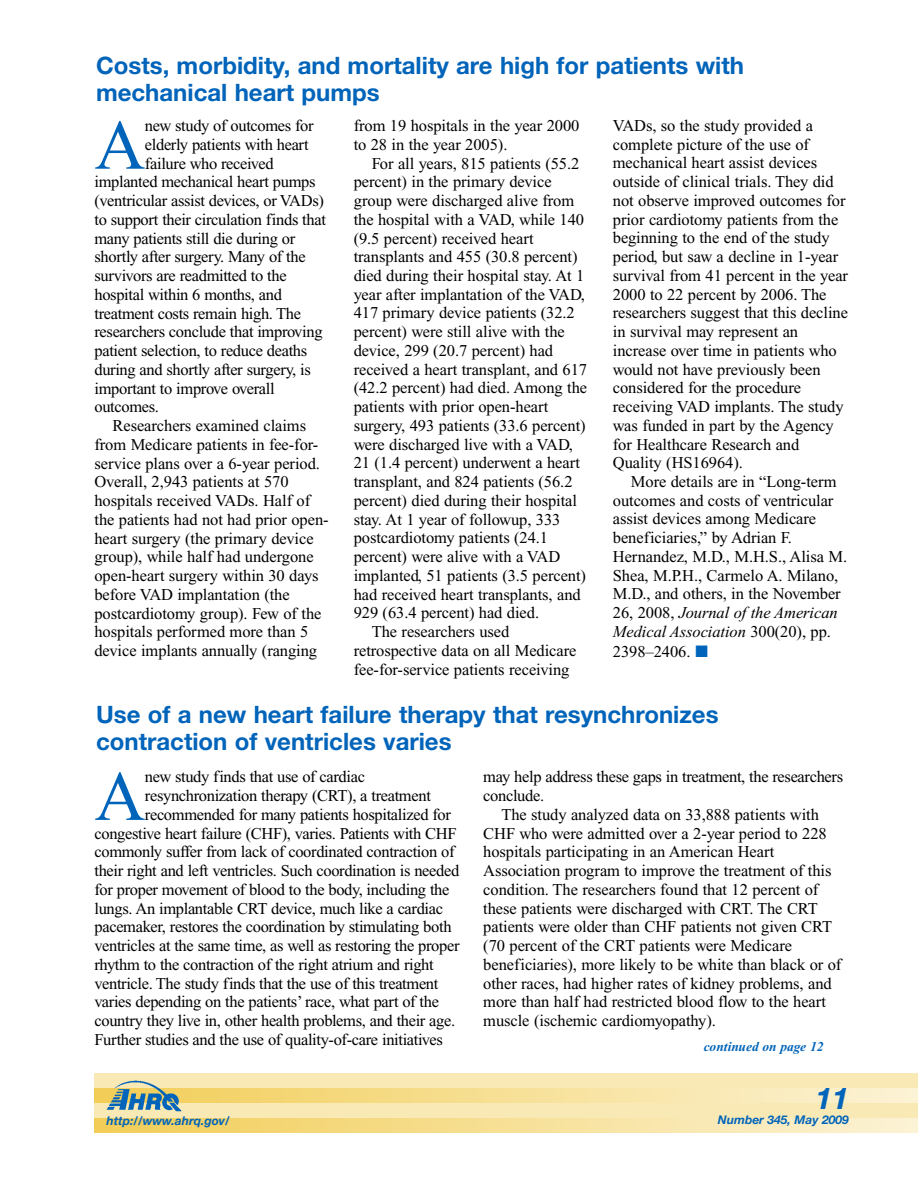
<style>
.page{position:relative;width:918px;height:1188px;background:#fff}
.page>*{position:absolute;margin:0;border:0;box-sizing:border-box;transform-origin:0 0}
.t1{font:70.5px "Times New Roman";color:#0064ba}
.t2{font:italic 700 30px "Helvetica Neue";color:#0064ba}
.t3{font:700 24px/27px "Helvetica Neue";color:#0064ba}
.t4{font:16.5px/18.8px "Times New Roman";letter-spacing:-.005em;color:#000}
.t5{font:italic 700 13.5px "Times New Roman";color:#0064ba}
.t6{font:italic 700 12px "Helvetica Neue";color:#0064ba}
.s1{font-style:italic}
.s2{color:#0064ba}
</style>
<div class="page">
<div style="left:94px;top:1073px;width:824px;height:59px;background:#f9e9b4"></div>
<svg style="left:94px;top:1089px;width:824px;height:13px"></svg>
<svg style="left:94px;top:1119px;width:824px;height:13px"></svg>
<img style="left:105px;top:1080px;width:79px;height:31px">
<h3 class="t3" style="left:96px;top:54px;width:650px">Costs, morbidity, and mortality are high for patients with mechanical heart pumps</h3>
<h1 class="t1" style="left:94px;top:120px;width:52px">A</h1>
<p class="t4" style="left:145px;top:118px;width:170px">new study of outcomes for</p>
<p class="t4" style="left:145px;top:137px;width:165px">elderly patients with heart</p>
<p class="t4" style="left:145px;top:155px;width:130px">failure who received</p>
<p class="t4" style="left:94px;top:174px;width:223px">implanted mechanical heart pumps</p>
<p class="t4" style="left:94px;top:193px;width:231px">(ventricular assist devices, or VADs)</p>
<p class="t4" style="left:94px;top:212px;width:233px">to support their circulation finds that</p>
<p class="t4" style="left:94px;top:230px;width:202px">many patients still die during or</p>
<p class="t4" style="left:94px;top:249px;width:213px">shortly after surgery. Many of the</p>
<p class="t4" style="left:94px;top:268px;width:194px">survivors are readmitted to the</p>
<p class="t4" style="left:94px;top:287px;width:189px">hospital within 6 months, and</p>
<p class="t4" style="left:94px;top:305px;width:208px">treatment costs remain high. The</p>
<p class="t4" style="left:94px;top:324px;width:230px">researchers conclude that improving</p>
<p class="t4" style="left:94px;top:343px;width:214px">patient selection, to reduce deaths</p>
<p class="t4" style="left:94px;top:362px;width:218px">during and shortly after surgery, is</p>
<p class="t4" style="left:94px;top:380px;width:182px">important to improve overall</p>
<p class="t4" style="left:94px;top:399px;width:66px">outcomes.</p>
<p class="t4" style="left:113px;top:418px;width:195px">Researchers examined claims</p>
<p class="t4" style="left:94px;top:437px;width:225px">from Medicare patients in fee-for-</p>
<p class="t4" style="left:94px;top:455px;width:227px">service plans over a 6-year period.</p>
<p class="t4" style="left:94px;top:474px;width:196px">Overall, 2,943 patients at 570</p>
<p class="t4" style="left:94px;top:493px;width:217px">hospitals received VADs. Half of</p>
<p class="t4" style="left:94px;top:511px;width:236px">the patients had not had prior open-</p>
<p class="t4" style="left:94px;top:530px;width:221px">heart surgery (the primary device</p>
<p class="t4" style="left:94px;top:549px;width:221px">group), while half had undergone</p>
<p class="t4" style="left:94px;top:568px;width:226px">open-heart surgery within 30 days</p>
<p class="t4" style="left:94px;top:586px;width:197px">before VAD implantation (the</p>
<p class="t4" style="left:94px;top:605px;width:229px">postcardiotomy group). Few of the</p>
<p class="t4" style="left:94px;top:624px;width:215px">hospitals performed more than 5</p>
<p class="t4" style="left:94px;top:643px;width:224px">device implants annually (ranging</p>
<p class="t4" style="left:354px;top:118px;width:227px">from 19 hospitals in the year 2000 to 28 in the year 2005).</p>
<p class="t4" style="left:372px;top:155px;width:209px">For all years, 815 patients (55.2</p>
<p class="t4" style="left:354px;top:174px;width:199px">percent) in the primary device</p>
<p class="t4" style="left:354px;top:193px;width:222px">group were discharged alive from</p>
<p class="t4" style="left:354px;top:211px;width:232px">the hospital with a VAD, while 140</p>
<p class="t4" style="left:354px;top:230px;width:182px">(9.5 percent) received heart</p>
<p class="t4" style="left:354px;top:249px;width:225px">transplants and 455 (30.8 percent)</p>
<p class="t4" style="left:354px;top:268px;width:232px">died during their hospital stay. At 1</p>
<p class="t4" style="left:354px;top:286px;width:233px">year after implantation of the VAD,</p>
<p class="t4" style="left:354px;top:305px;width:223px">417 primary device patients (32.2</p>
<p class="t4" style="left:354px;top:324px;width:213px">percent) were still alive with the</p>
<p class="t4" style="left:354px;top:343px;width:201px">device, 299 (20.7 percent) had</p>
<p class="t4" style="left:354px;top:361px;width:235px">received a heart transplant, and 617</p>
<p class="t4" style="left:354px;top:380px;width:235px">(42.2 percent) had died. Among the</p>
<p class="t4" style="left:354px;top:399px;width:196px">patients with prior open-heart</p>
<p class="t4" style="left:354px;top:418px;width:233px">surgery, 493 patients (33.6 percent)</p>
<p class="t4" style="left:354px;top:436px;width:221px">were discharged live with a VAD,</p>
<p class="t4" style="left:354px;top:455px;width:228px">21 (1.4 percent) underwent a heart</p>
<p class="t4" style="left:354px;top:474px;width:220px">transplant, and 824 patients (56.2</p>
<p class="t4" style="left:354px;top:493px;width:225px">percent) died during their hospital</p>
<p class="t4" style="left:354px;top:511px;width:208px">stay. At 1 year of followup, 333</p>
<p class="t4" style="left:354px;top:530px;width:196px">postcardiotomy patients (24.1</p>
<p class="t4" style="left:354px;top:549px;width:208px">percent) were alive with a VAD</p>
<p class="t4" style="left:354px;top:568px;width:234px">implanted, 51 patients (3.5 percent)</p>
<p class="t4" style="left:354px;top:586px;width:229px">had received heart transplants, and</p>
<p class="t4" style="left:354px;top:605px;width:187px">929 (63.4 percent) had died.</p>
<p class="t4" style="left:372px;top:624px;width:139px">The researchers used</p>
<p class="t4" style="left:354px;top:643px;width:224px">retrospective data on all Medicare</p>
<p class="t4" style="left:354px;top:661px;width:217px">fee-for-service patients receiving</p>
<p class="t4" style="left:613px;top:118px;width:237px">VADs, so the study provided a complete picture of the use of mechanical heart assist devices outside of clinical trials. They did not observe improved outcomes for prior cardiotomy patients from the beginning to the end of the study period, but saw a decline in 1-year survival from 41 percent in the year<br>2000 to 22 percent by 2006. The researchers suggest that this decline in survival may represent an increase over time in patients who would not have previously been considered for the procedure receiving VAD implants. The study was funded in part by the Agency for Healthcare Research and<br>Quality (HS16964).</p>
<p class="t4" style="left:613px;top:474px;width:236px;text-indent:18px">More details are in “Long-term outcomes and costs of ventricular assist devices among Medicare beneficiaries,” by Adrian F.<br>Hernandez, M.D., M.H.S., Alisa M.<br>Shea, M.P.H., Carmelo A. Milano,<br>M.D., and others, in the November<br>26, 2008, <span class="s1">Journal of the American<br>Medical Association</span> 300(20), pp.<br>2398–2406. <span class="s2">■</span></p>
<h3 class="t3" style="left:96px;top:703px;width:624px">Use of a new heart failure therapy that resynchronizes contraction of ventricles varies</h3>
<h1 class="t1" style="left:94px;top:771px;width:52px">A</h1>
<p class="t4" style="left:145px;top:769px;width:222px">new study finds that use of cardiac</p>
<p class="t4" style="left:145px;top:788px;width:287px">resynchronization therapy (CRT), a treatment</p>
<p class="t4" style="left:145px;top:807px;width:308px">recommended for many patients hospitalized for</p>
<p class="t4" style="left:94px;top:825px;width:364px">congestive heart failure (CHF), varies. Patients with CHF</p>
<p class="t4" style="left:94px;top:844px;width:362px">commonly suffer from lack of coordinated contraction of</p>
<p class="t4" style="left:94px;top:863px;width:366px">their right and left ventricles. Such coordination is needed</p>
<p class="t4" style="left:94px;top:882px;width:356px">for proper movement of blood to the body, including the</p>
<p class="t4" style="left:94px;top:900px;width:350px">lungs. An implantable CRT device, much like a cardiac</p>
<p class="t4" style="left:94px;top:919px;width:359px">pacemaker, restores the coordination by stimulating both</p>
<p class="t4" style="left:94px;top:938px;width:367px">ventricles at the same time, as well as restoring the proper</p>
<p class="t4" style="left:94px;top:957px;width:341px">rhythm to the contraction of the right atrium and right</p>
<p class="t4" style="left:94px;top:975px;width:345px">ventricle. The study finds that the use of this treatment</p>
<p class="t4" style="left:94px;top:994px;width:346px">varies depending on the patients’ race, what part of the</p>
<p class="t4" style="left:94px;top:1013px;width:362px">country they live in, other health problems, and their age.</p>
<p class="t4" style="left:94px;top:1031px;width:350px">Further studies and the use of quality-of-care initiatives</p>
<p class="t4" style="left:483px;top:769px;width:361px">may help address these gaps in treatment, the researchers conclude.</p>
<p class="t4" style="left:483px;top:806px;width:360px;text-indent:18px">The study analyzed data on 33,888 patients with CHF who were admitted over a 2-year period to 228 hospitals participating in an American Heart Association program to improve the treatment of this condition. The researchers found that 12 percent of these patients were discharged with CRT. The CRT patients were older than CHF patients not given CRT (70 percent of the CRT patients were Medicare beneficiaries), more likely to be white than black or of other races, had higher rates of kidney problems, and more than half had restricted blood flow to the heart muscle (ischemic cardiomyopathy).</p>
<p class="t5" style="left:704px;top:1042px;width:121px">continued on page 12</p>
<h2 class="t2" style="left:816px;top:1088px;width:35px">11</h2>
<p class="t6" style="left:106px;top:1116px;width:125px">http://www.ahrq.gov/</p>
<p class="t6" style="left:718px;top:1116px;width:133px">Number 345, May 2009</p>
</div>
